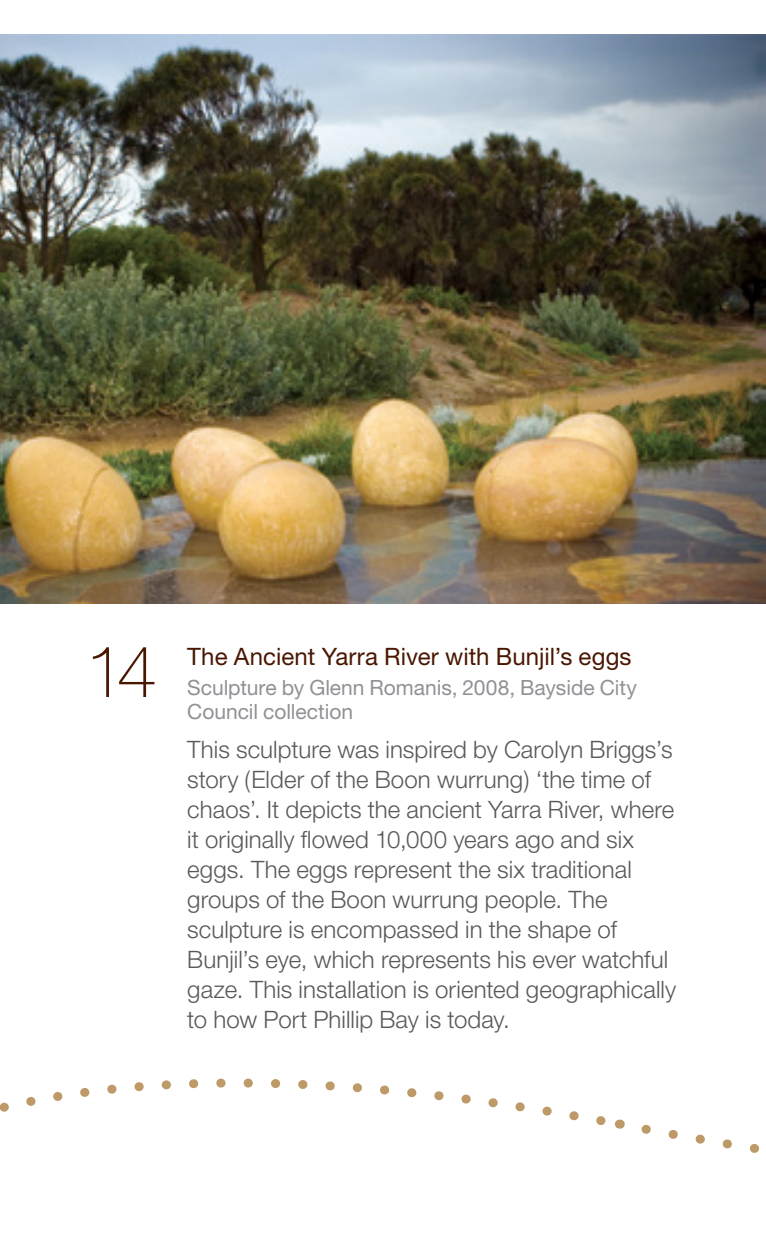
<style>
.page{position:relative;width:766px;height:1259px;background:#fff}
.page>*{position:absolute;margin:0;border:0;box-sizing:border-box;transform-origin:0 0}
.t1{font:100 72px "Helvetica Neue";color:#491700}
.t2{font:300 24px/30px "Helvetica Neue";letter-spacing:.005em;color:#58595b}
.t3{font:24px "Helvetica Neue";letter-spacing:.005em;color:#491700}
.t4{font:21px/24px "Helvetica Neue";letter-spacing:-.005em;color:#909195}
</style>
<div class="page">
<img style="left:0;top:34px;width:765px;height:570px">
<svg style="left:0;top:1078px;width:616px;height:49px"></svg>
<svg style="left:641px;top:1124px;width:118px;height:29px"></svg>
<h1 class="t1" style="left:85px;top:630px;width:73px">14</h1>
<p class="t3" style="left:187px;top:642px;width:446px">The Ancient Yarra River with Bunjil’s eggs</p>
<p class="t4" style="left:187px;top:675px;width:451px">Sculpture by Glenn Romanis, 2008, Bayside City<br>Council collection</p>
<p class="t2" style="left:187px;top:734px;width:490px">This sculpture was inspired by Carolyn Briggs’s story (Elder of the Boon wurrung) ‘the time of chaos’. It depicts the ancient Yarra River, where it originally flowed 10,000 years ago and six eggs. The eggs represent the six traditional groups of the Boon wurrung people. The sculpture is encompassed in the shape of Bunjil’s eye, which represents his ever watchful gaze. This installation is oriented geographically to how Port Phillip Bay is today.</p>
</div>
